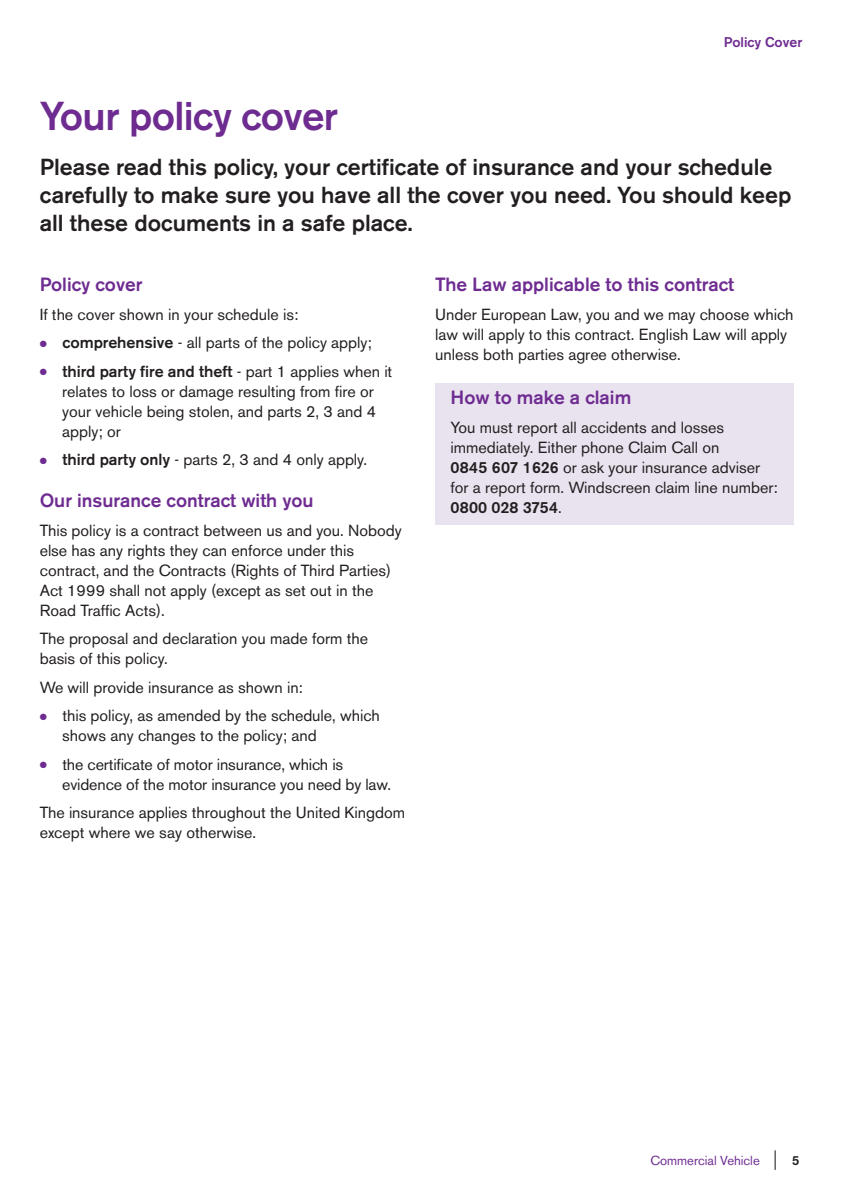
<style>
.page{position:relative;width:842px;height:1191px;background:#fff}
.page>*{position:absolute;margin:0;border:0;box-sizing:border-box;transform-origin:0 0}
.t1{font:500 40px "Akzidenz Grotesk BE";letter-spacing:-.015em;color:#6e2c91}
.t2{font:500 23px/28px "Akzidenz Grotesk BE";color:#231f20}
.t3{font:500 19px "Akzidenz Grotesk BE";color:#6e2c91}
.t4{font:16px/20px "Akzidenz Grotesk BE";color:#231f20}
.t5{font:500 14px "Akzidenz Grotesk BE";color:#6e2c91}
.t6{font:13px "Akzidenz Grotesk BE";color:#6e2c91}
.s1{color:#6e2c91}
.s2{font-weight:500}
.s3{font-size:19.6px;color:#231f20}
.s4{font-weight:500;color:#231f20}
</style>
<div class="page">
<div style="left:435px;top:383px;width:359px;height:141px;background:#e9e2ef"></div>
<p class="t5" style="left:724px;top:37px;width:80px">Policy Cover</p>
<h1 class="t1" style="left:40px;top:102px;width:300px">Your policy cover</h1>
<h2 class="t2" style="left:40px;top:155px;width:753px">Please read this policy, your certificate of insurance and your schedule carefully to make sure you have all the cover you need. You should keep all these documents in a safe place.</h2>
<p class="t3" style="left:40px;top:278px;width:104px">Policy cover</p>
<p class="t4" style="left:40px;top:306px;width:260px">If the cover shown in your schedule is:</p>
<p class="t4" style="left:40px;top:334px;width:334px"><span class="s1">●</span> <span class="s2">comprehensive</span> - all parts of the policy apply;</p>
<p class="t4" style="left:62px;top:363px;width:332px;text-indent:-22px"><span class="s1">●</span> <span class="s2">third party fire and theft</span> - part 1 applies when it relates to loss or damage resulting from fire or your vehicle being stolen, and parts 2, 3 and 4 apply; or</p>
<p class="t4" style="left:40px;top:451px;width:329px"><span class="s1">●</span> <span class="s2">third party only</span> - parts 2, 3 and 4 only apply.</p>
<p class="t3" style="left:40px;top:494px;width:275px">Our insurance contract with you</p>
<p class="t4" style="left:40px;top:522px;width:364px">This policy is a contract between us and you. Nobody else has any rights they can enforce under this contract, and the Contracts (Rights of Third Parties)<br>Act 1999 shall not apply (except as set out in the Road Traffic Acts).</p>
<p class="t4" style="left:40px;top:630px;width:330px">The proposal and declaration you made form the basis of this policy.</p>
<p class="t4" style="left:40px;top:679px;width:265px">We will provide insurance as shown in:</p>
<p class="t4" style="left:62px;top:707px;width:319px;text-indent:-22px"><span class="s1">●</span> this policy, as amended by the schedule, which shows any changes to the policy; and</p>
<p class="t4" style="left:62px;top:756px;width:330px;text-indent:-22px"><span class="s1">●</span> the certificate of motor insurance, which is evidence of the motor insurance you need by law.</p>
<p class="t4" style="left:40px;top:804px;width:367px">The insurance applies throughout the United Kingdom except where we say otherwise.</p>
<p class="t3" style="left:435px;top:278px;width:300px">The Law applicable to this contract</p>
<p class="t4" style="left:435px;top:306px;width:360px">Under European Law, you and we may choose which law will apply to this contract. English Law will apply unless both parties agree otherwise.</p>
<p class="t3" style="left:450px;top:391px;width:182px">How to make a claim</p>
<p class="t4" style="left:450px;top:419px;width:329px">You must report all accidents and losses immediately. Either phone Claim Call on<br><span class="s2">0845 607 1626</span> or ask your insurance adviser for a report form. Windscreen claim line number:<br><span class="s2">0800 028 3754</span>.</p>
<p class="t6" style="left:650px;top:1155px;width:150px">Commercial Vehicle <span class="s3">|</span> <span class="s4">5</span></p>
</div>
